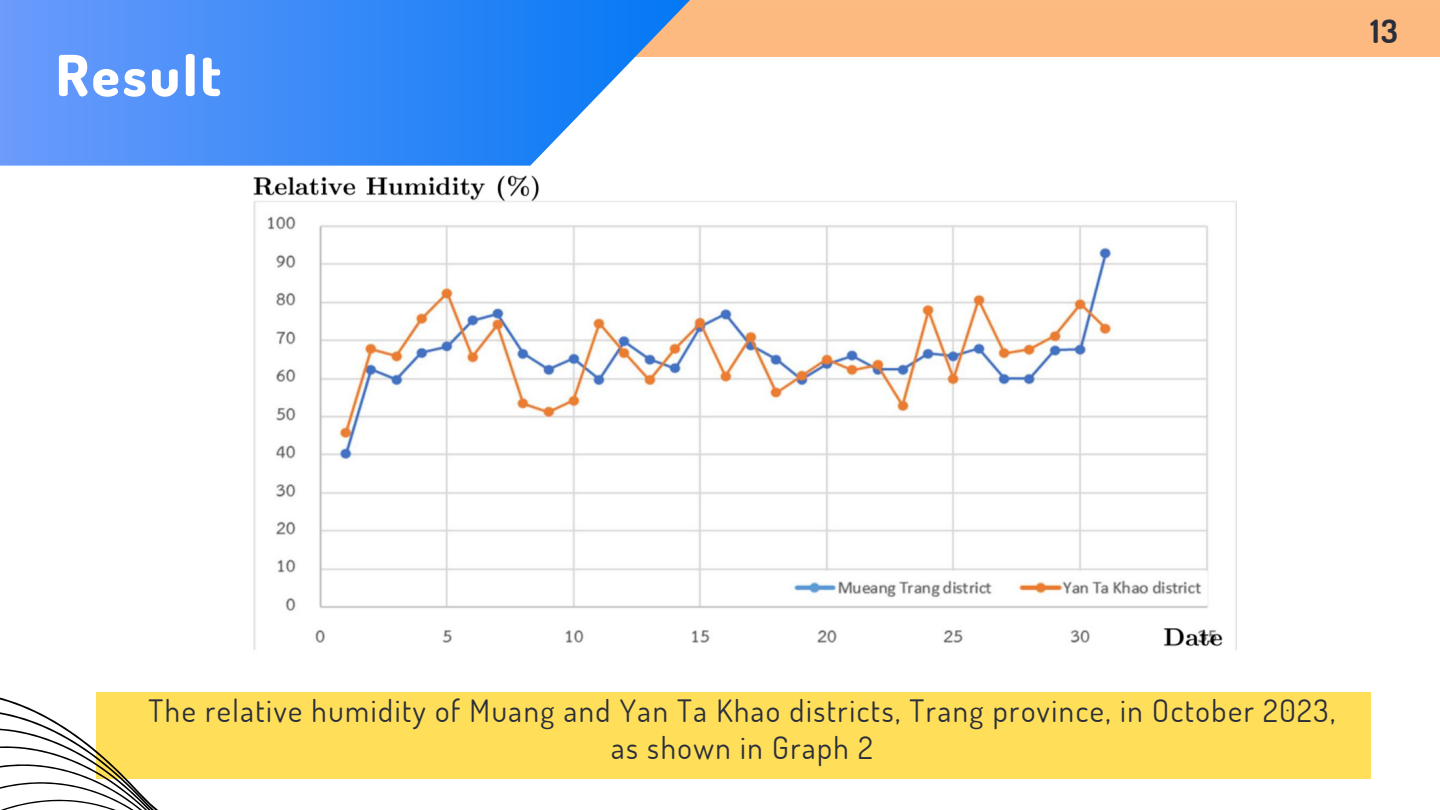
<style>
.page{position:relative;width:1440px;height:810px;background:#fff}
.page>*{position:absolute;margin:0;border:0;box-sizing:border-box;transform-origin:0 0}
.t1{font:800 56.6px "Dosis";letter-spacing:.05em;color:#fff}
.t2{font:700 32px "Dosis";color:#2a2e3a}
.t3{font:30.8px/36.8px "Dosis";letter-spacing:.05em;color:#2a2e3a;text-align:center}
</style>
<div class="page">
<div style="left:82px;top:0;width:1358px;height:57px;background:#fdba80"></div>
<div style="left:96px;top:692px;width:1274px;height:87px;background:#ffde59"></div>
<svg style="left:0;top:697px;width:158px;height:113px"></svg>
<img style="left:253px;top:175px;width:983px;height:475px">
<svg style="left:0;top:0;width:690px;height:166px;background:#5397f7"></svg>
<p class="t1" style="left:56px;top:38px;width:167px">Result</p>
<p class="t2" style="left:1370px;top:10px;width:29px">13</p>
<p class="t3" style="left:149px;top:692px;width:1188px">The relative humidity of Muang and Yan Ta Khao districts, Trang province, in October 2023, as shown in Graph 2</p>
</div>
